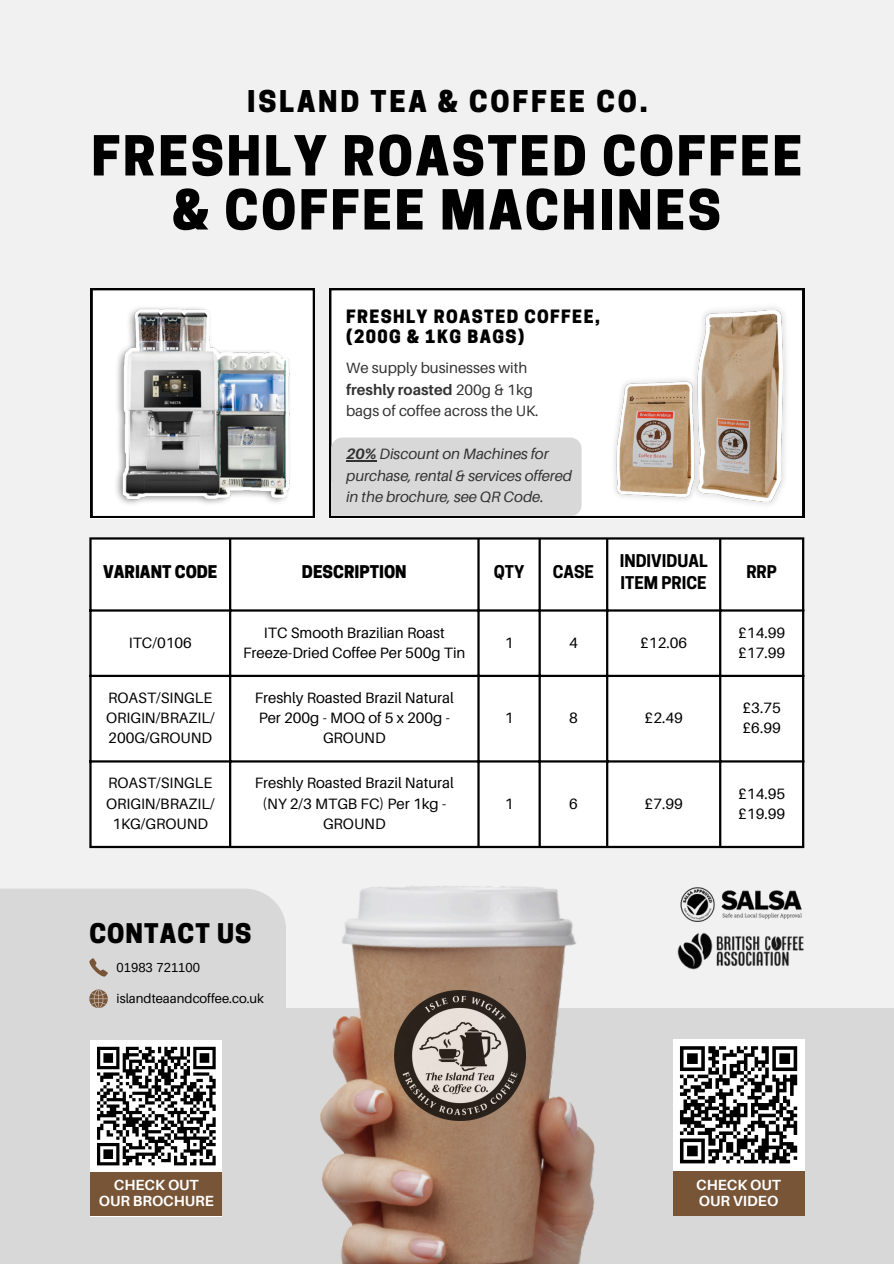
<style>
.page{position:relative;width:894px;height:1264px;background:#fff}
.page>*{position:absolute;margin:0;border:0;box-sizing:border-box;transform-origin:0 0}
.t1{font:800 51.75px/54px "Cooper Hewitt";letter-spacing:.05em;color:#000;text-align:center}
.t2{font:800 28.2px "Cooper Hewitt";letter-spacing:.1em;color:#000}
.t3{font:800 25.35px "Cooper Hewitt";letter-spacing:.045em;color:#000}
.t4{font:800 17.25px/19.8px "Cooper Hewitt";letter-spacing:.08em;color:#000}
.t5{font:700 16.5px/22.5px "Cooper Hewitt";color:#000}
.t6{font:800 16.5px "Cooper Hewitt";color:#000}
.t7{font:15px/20.2px "Aileron";color:#000;text-align:center}
.t8{font:italic 15px/21.3px "Aileron";color:#323232}
.t9{font:15px/21.3px "Aileron";color:#323232}
.t10{font:700 14.7px/15.8px "Aileron";color:#fff}
.t11{font:13.05px "Aileron";color:#000}
.t12{font:13.05px "Arimo";color:#000}
.s1{font-weight:700}
</style>
<div class="page">
<div style="left:0;top:0;width:893px;height:1263px;background:#f1f1f1"></div>
<div style="left:0;top:889px;width:266px;height:119px;background:#d8d8d8"></div>
<div style="left:0;top:1008px;width:893px;height:255px;background:#d8d8d8"></div>
<div style="left:92px;top:539px;width:709px;height:306px;background:#fff"></div>
<hr style="left:89px;top:539px;width:3px;height:306px;background:#000">
<hr style="left:229px;top:539px;width:2px;height:306px;background:#000">
<hr style="left:477px;top:539px;width:2px;height:306px;background:#000">
<hr style="left:538px;top:539px;width:2px;height:306px;background:#000">
<hr style="left:606px;top:539px;width:2px;height:306px;background:#000">
<hr style="left:718px;top:539px;width:3px;height:306px;background:#000">
<hr style="left:801px;top:539px;width:3px;height:306px;background:#000">
<hr style="left:89px;top:537px;width:715px;height:2px;background:#000">
<hr style="left:89px;top:609px;width:715px;height:2px;background:#000">
<hr style="left:89px;top:674px;width:715px;height:3px;background:#000">
<hr style="left:89px;top:760px;width:715px;height:2px;background:#000">
<hr style="left:89px;top:845px;width:715px;height:3px;background:#000">
<img style="left:266px;top:823px;width:408px;height:440px">
<img style="left:394px;top:990px;width:131px;height:130px">
<img style="left:677px;top:932px;width:127px;height:38px">
<svg style="left:91px;top:288px;width:223px;height:229px"></svg>
<img style="left:108px;top:296px;width:190px;height:214px">
<div style="left:329px;top:288px;width:475px;height:229px;background:#fff"></div>
<img style="left:690px;top:302px;width:100px;height:208px">
<img style="left:610px;top:374px;width:90px;height:131px">
<div style="left:331px;top:437px;width:250px;height:79px;background:#d8d8d8;border-radius:11px"></div>
<div style="left:331px;top:481px;width:33px;height:35px;background:#d8d8d8"></div>
<img style="left:680px;top:887px;width:122px;height:35px">
<div style="left:672px;top:1170px;width:132px;height:46px;background:#795537"></div>
<div style="left:672px;top:1039px;width:132px;height:131px;background:#fff"></div>
<svg style="left:680px;top:1046px;width:118px;height:118px"></svg>
<div style="left:91px;top:1170px;width:131px;height:46px;background:#795537"></div>
<div style="left:91px;top:1040px;width:131px;height:131px;background:#fff"></div>
<svg style="left:97px;top:1046px;width:119px;height:120px"></svg>
<svg style="left:89px;top:958px;width:18px;height:18px"></svg>
<svg style="left:89px;top:989px;width:18px;height:18px"></svg>
<hr style="left:346px;top:460px;width:30px;height:1px;background:#323232">
<p class="t2" style="left:247px;top:90px;width:402px">ISLAND TEA &amp; COFFEE CO.</p>
<p class="t1" style="left:91px;top:135px;width:712px">FRESHLY ROASTED COFFEE &amp; COFFEE MACHINES</p>
<p class="t4" style="left:346px;top:309px;width:255px">FRESHLY ROASTED COFFEE, (200G &amp; 1KG BAGS)</p>
<p class="t9" style="left:346px;top:357px;width:194px">We supply businesses with <span class="s1">freshly roasted</span> 200g &amp; 1kg bags of coffee across the UK.</p>
<p class="t8" style="left:346px;top:443px;width:227px"><span class="s1">20%</span> Discount on Machines for purchase, rental &amp; services offered in the brochure, see QR Code.</p>
<h2 class="t6" style="left:103px;top:565px;width:116px">VARIANT CODE</h2>
<h1 class="t6" style="left:302px;top:565px;width:106px">DESCRIPTION</h1>
<p class="t5" style="left:493px;top:562px;width:32px">QTY</p>
<h3 class="t5" style="left:552px;top:562px;width:43px">CASE</h3>
<h5 class="t5" style="left:619px;top:551px;width:89px">INDIVIDUAL<br>ITEM PRICE</h5>
<h5 class="t5" style="left:746px;top:562px;width:32px">RRP</h5>
<p class="t7" style="left:129px;top:632px;width:64px">ITC/0106</p>
<p class="t7" style="left:243px;top:622px;width:224px">ITC Smooth Brazilian Roast<br>Freeze-Dried Coffee Per 500g Tin</p>
<p class="t7" style="left:504px;top:632px;width:10px">1</p>
<p class="t7" style="left:569px;top:632px;width:10px">4</p>
<p class="t7" style="left:640px;top:632px;width:48px">£12.06</p>
<p class="t7" style="left:738px;top:622px;width:48px">£14.99</p>
<p class="t7" style="left:738px;top:642px;width:48px">£17.99</p>
<p class="t7" style="left:106px;top:687px;width:110px;text-align:left">ROAST/SINGLE<br>ORIGIN/BRAZIL/<br>200G/GROUND</p>
<p class="t7" style="left:255px;top:687px;width:201px">Freshly Roasted Brazil Natural<br>Per 200g - MOQ of 5 x 200g -<br>GROUND</p>
<p class="t7" style="left:106px;top:772px;width:110px">ROAST/SINGLE<br>ORIGIN/BRAZIL/<br>1KG/GROUND</p>
<p class="t7" style="left:255px;top:772px;width:201px">Freshly Roasted Brazil Natural (NY 2/3 MTGB FC) Per 1kg -<br>GROUND</p>
<p class="t3" style="left:89px;top:923px;width:164px">CONTACT US</p>
<p class="t12" style="left:116px;top:959px;width:85px">01983 721100</p>
<p class="t11" style="left:116px;top:990px;width:149px">islandteaandcoffee.co.uk</p>
<p class="t7" style="left:504px;top:707px;width:10px">1</p>
<p class="t7" style="left:569px;top:707px;width:10px">8</p>
<p class="t7" style="left:644px;top:707px;width:40px">£2.49</p>
<p class="t7" style="left:742px;top:697px;width:40px;text-align:left">£3.75 £6.99</p>
<p class="t7" style="left:504px;top:793px;width:10px">1</p>
<p class="t7" style="left:569px;top:793px;width:10px">6</p>
<p class="t7" style="left:644px;top:793px;width:40px">£7.99</p>
<p class="t7" style="left:738px;top:783px;width:48px;text-align:left">£14.95 £19.99</p>
<p class="t10" style="left:99px;top:1176px;width:116px;text-align:center">CHECK OUT<br>OUR BROCHURE</p>
<h2 class="t10" style="left:696px;top:1176px;width:86px">CHECK OUT<br>OUR VIDEO</h2>
</div>
